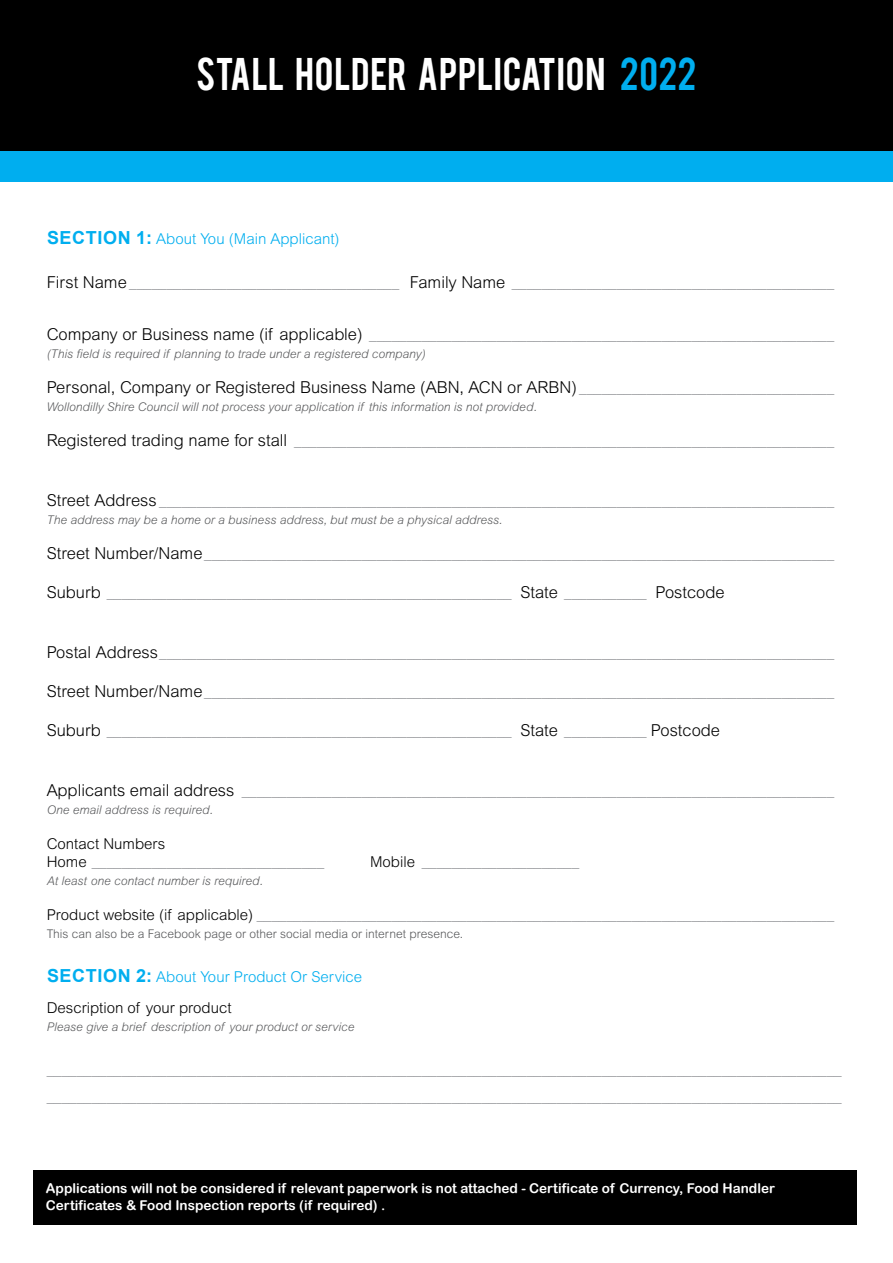
<style>
.page{position:relative;width:893px;height:1263px;background:#fff}
.page>*{position:absolute;margin:0;border:0;box-sizing:border-box;transform-origin:0 0}
.t1{font:36px "Bebas";letter-spacing:.015em;color:#fff}
.t2{font:300 16.5px "Arial MT Pro";color:#000}
.t3{font:300 15px/18px "Arial MT Pro";color:#939598}
.t4{font:300 15px/30.8px "Arial MT Pro";color:#00aeef}
.t5{font:13.5px/16.5px "Arial Rounded MT Bold";color:#fff}
.t6{font:italic 300 12px "Arial MT Pro";color:#58595b}
.t7{font:300 12px "Arial MT Pro";color:#58595b}
.s1{color:#00aeef}
.s2{font-family:"Arial";font-weight:700;font-size:18px}
.s3{font-size:16.5px;color:#000}
.s4{font-size:15px;color:#939598}
.s5{color:#000}
</style>
<div class="page">
<div style="left:0;top:0;width:893px;height:153px;background:#000"></div>
<div style="left:33px;top:1170px;width:823px;height:55px;background:#000"></div>
<div style="left:0;top:151px;width:893px;height:31px;background:#00aeef"></div>
<h1 class="t1" style="left:196px;top:48px;width:502px">STALL HOLDER APPLICATION <span class="s1">2022</span></h1>
<p class="t4" style="left:47px;top:224px;width:294px"><span class="s2">SECTION 1:</span> About You (Main Applicant)</p>
<p class="t3" style="left:47px;top:274px;width:789px"><span class="s3">First Name</span> ____________________________________ <span class="s3">Family Name</span> ___________________________________________</p>
<p class="t3" style="left:47px;top:326px;width:789px"><span class="s3">Company or Business name (if applicable)</span> ______________________________________________________________</p>
<p class="t6" style="left:47px;top:347px;width:381px">(This field is required if planning to trade under a registered company)</p>
<p class="t2" style="left:47px;top:377px;width:789px">Personal, Company or Registered Business Name (ABN, ACN or ARBN) <span class="s4">__________________________________</span></p>
<p class="t6" style="left:47px;top:400px;width:491px">Wollondilly Shire Council will not process your application if this information is not provided.</p>
<p class="t3" style="left:47px;top:432px;width:789px"><span class="s3">Registered trading name for stall</span> ________________________________________________________________________</p>
<p class="t3" style="left:47px;top:492px;width:789px"><span class="s3">Street Address</span> __________________________________________________________________________________________</p>
<p class="t6" style="left:47px;top:513px;width:457px">The address may be a home or a business address, but must be a physical address.</p>
<p class="t3" style="left:47px;top:545px;width:789px"><span class="s3">Street Number/Name</span>____________________________________________________________________________________</p>
<p class="t3" style="left:47px;top:584px;width:679px"><span class="s3">Suburb</span> ______________________________________________________ <span class="s3">State</span> ___________ <span class="s3">Postcode</span></p>
<p class="t3" style="left:47px;top:644px;width:789px"><span class="s3">Postal Address</span>__________________________________________________________________________________________</p>
<p class="t3" style="left:47px;top:683px;width:789px"><span class="s3">Street Number/Name</span>____________________________________________________________________________________</p>
<p class="t3" style="left:47px;top:722px;width:675px"><span class="s3">Suburb</span> ______________________________________________________ <span class="s3">State</span> ___________ <span class="s3">Postcode</span></p>
<p class="t3" style="left:47px;top:782px;width:789px"><span class="s3">Applicants email address</span> _______________________________________________________________________________</p>
<p class="t6" style="left:47px;top:803px;width:168px">One email address is required.</p>
<p class="t3" style="left:47px;top:835px;width:279px"><span class="s5">Contact Numbers<br>Home</span> _______________________________</p>
<p class="t3" style="left:370px;top:853px;width:211px"><span class="s5">Mobile</span> _____________________</p>
<p class="t6" style="left:47px;top:874px;width:218px">At least one contact number is required.</p>
<p class="t3" style="left:47px;top:906px;width:789px"><span class="s5">Product website (if applicable)</span> _____________________________________________________________________________</p>
<p class="t7" style="left:47px;top:927px;width:418px">This can also be a Facebook page or other social media or internet presence.</p>
<p class="t4" style="left:47px;top:961px;width:317px"><span class="s2">SECTION 2:</span> About Your Product Or Service<br><span class="s5">Description of your product</span></p>
<p class="t6" style="left:47px;top:1019px;width:309px">Please give a brief description of your product or service</p>
<p class="t3" style="left:47px;top:1057px;width:796px;line-height:26.5px">__________________________________________________________________________________________________________ __________________________________________________________________________________________________________</p>
<p class="t5" style="left:46px;top:1180px;width:730px">Applications will not be considered if relevant paperwork is not attached - Certificate of Currency, Food Handler<br>Certificates &amp; Food Inspection reports (if required) .</p>
</div>
